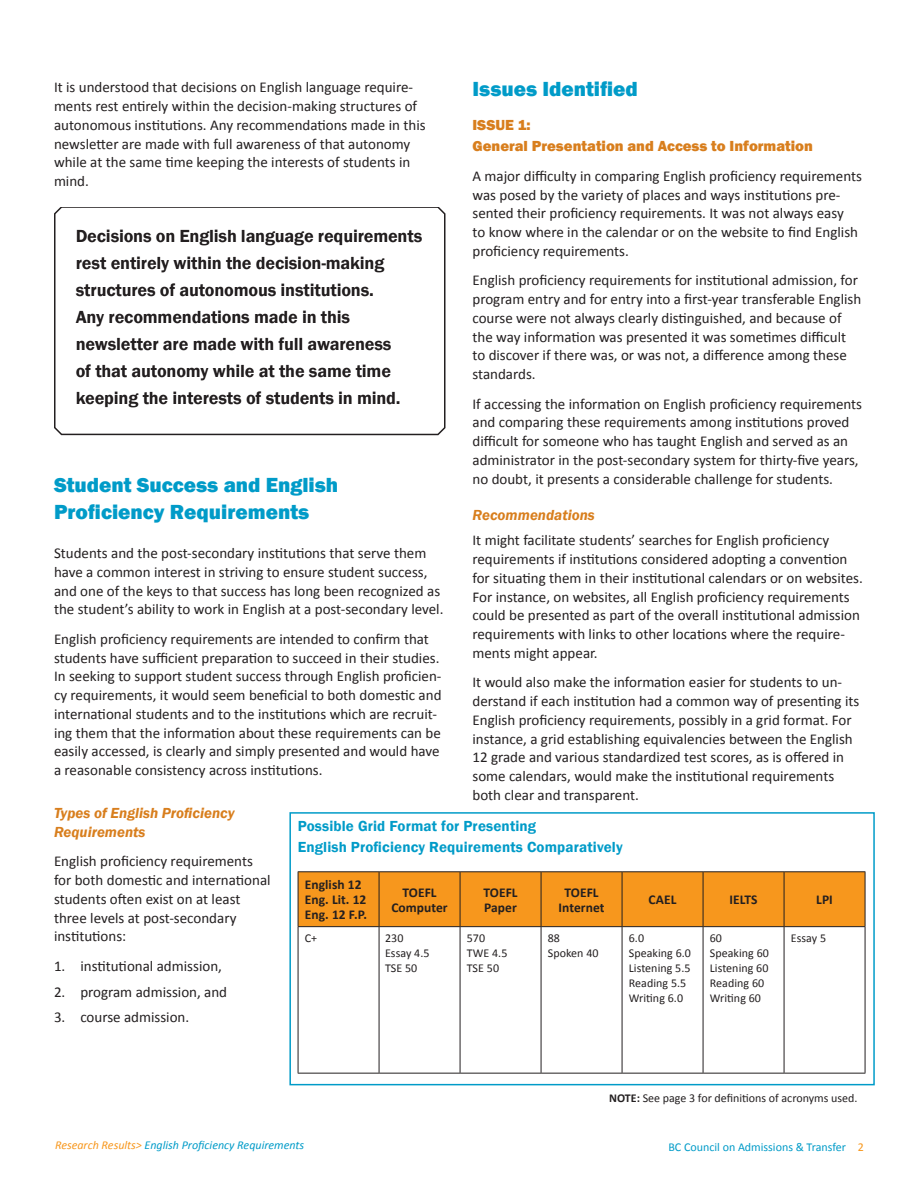
<style>
.page{position:relative;width:918px;height:1188px;background:#fff}
.page>*{position:absolute;margin:0;border:0;box-sizing:border-box;transform-origin:0 0}
.Heading_3{font:800 21px/27px "Franklin Gothic";color:#009bc8}
.t1{font:15px/18.8px "Calibri";color:#231f20}
.Table_figure_header{font:600 15px/21px "Franklin Gothic";letter-spacing:.01em;color:#009bc8}
.t2{font:italic 600 15px/18.8px "Franklin Gothic";color:#d87e1d}
.t3{font:800 15px/21px "Franklin Gothic";color:#d87e1d}
.Table{font:700 13.5px/15px "Calibri";letter-spacing:.005em;color:#231f20}
.Table-2{font:12px/15px "Calibri";letter-spacing:.005em;color:#231f20}
.t4{font:italic 12px "Calibri";color:#009bc8}
.t5{font:12px "Calibri";color:#009bc8}
.s1{font-weight:700}
.s2{color:#f7971d}
</style>
<div class="page">
<div style="left:299px;top:872px;width:566px;height:54px;background:#f7971d"></div>
<hr style="left:379px;top:871px;width:81px;height:1px;background:#231f20">
<hr style="left:460px;top:871px;width:81px;height:1px;background:#231f20">
<hr style="left:460px;top:872px;width:1px;height:54px;background:#231f20">
<hr style="left:541px;top:871px;width:81px;height:1px;background:#231f20">
<hr style="left:541px;top:872px;width:1px;height:54px;background:#231f20">
<hr style="left:622px;top:871px;width:81px;height:1px;background:#231f20">
<hr style="left:622px;top:872px;width:1px;height:54px;background:#231f20">
<hr style="left:703px;top:871px;width:81px;height:1px;background:#231f20">
<hr style="left:703px;top:872px;width:1px;height:54px;background:#231f20">
<hr style="left:784px;top:871px;width:81px;height:1px;background:#231f20">
<hr style="left:784px;top:872px;width:1px;height:54px;background:#231f20">
<hr style="left:865px;top:872px;width:1px;height:54px;background:#231f20">
<hr style="left:298px;top:927px;width:1px;height:146px;background:#231f20">
<hr style="left:379px;top:926px;width:81px;height:1px;background:#231f20">
<hr style="left:379px;top:927px;width:1px;height:146px;background:#231f20">
<hr style="left:460px;top:926px;width:81px;height:1px;background:#231f20">
<hr style="left:460px;top:927px;width:1px;height:146px;background:#231f20">
<hr style="left:541px;top:926px;width:81px;height:1px;background:#231f20">
<hr style="left:541px;top:927px;width:1px;height:146px;background:#231f20">
<hr style="left:622px;top:926px;width:81px;height:1px;background:#231f20">
<hr style="left:622px;top:927px;width:1px;height:146px;background:#231f20">
<hr style="left:703px;top:926px;width:81px;height:1px;background:#231f20">
<hr style="left:703px;top:927px;width:1px;height:146px;background:#231f20">
<hr style="left:784px;top:926px;width:81px;height:1px;background:#231f20">
<hr style="left:784px;top:927px;width:1px;height:146px;background:#231f20">
<hr style="left:865px;top:927px;width:1px;height:146px;background:#231f20">
<hr style="left:298px;top:1073px;width:81px;height:1px;background:#231f20">
<hr style="left:379px;top:1073px;width:81px;height:1px;background:#231f20">
<hr style="left:460px;top:1073px;width:81px;height:1px;background:#231f20">
<hr style="left:541px;top:1073px;width:81px;height:1px;background:#231f20">
<hr style="left:622px;top:1073px;width:81px;height:1px;background:#231f20">
<hr style="left:703px;top:1073px;width:81px;height:1px;background:#231f20">
<hr style="left:784px;top:1073px;width:81px;height:1px;background:#231f20">
<hr style="left:298px;top:872px;width:1px;height:54px;background:#231f20">
<hr style="left:298px;top:871px;width:81px;height:1px;background:#231f20">
<hr style="left:379px;top:872px;width:1px;height:54px;background:#231f20">
<hr style="left:298px;top:926px;width:81px;height:1px;background:#231f20">
<div style="left:289px;top:812px;width:586px;height:273px;border:2px solid #009bc8"></div>
<svg style="left:54px;top:207px;width:392px;height:229px"></svg>
<p class="Heading_3" style="left:472px;top:75px;width:167px">Issues Identified</p>
<p class="t3" style="left:472px;top:115px;width:342px">ISSUE 1:<br>General Presentation and Access to Information</p>
<p class="t1" style="left:472px;top:166px;width:391px">A major difficulty in comparing English proficiency requirements was posed by the variety of places and ways institutions pre&shy;sented their proficiency requirements. It was not always easy<br>to know where in the calendar or on the website to find English proficiency requirements.</p>
<p class="t1" style="left:472px;top:270px;width:390px">English proficiency requirements for institutional admission, for program entry and for entry into a first-year transferable English course were not always clearly distinguished, and because of the way information was presented it was sometimes difficult to discover if there was, or was not, a difference among these standards.</p>
<p class="t1" style="left:472px;top:394px;width:391px">If accessing the information on English proficiency requirements and comparing these requirements among institutions proved difficult for someone who has taught English and served as an administrator in the post-secondary system for thirty-five years, no doubt, it presents a considerable challenge for students.</p>
<p class="t2" style="left:472px;top:505px;width:124px">Recommendations</p>
<p class="t1" style="left:472px;top:530px;width:392px">It might facilitate students’ searches for English proficiency requirements if institutions considered adopting a convention for situating them in their institutional calendars or on websites.<br>For instance, on websites, all English proficiency requirements could be presented as part of the overall institutional admission requirements with links to other locations where the require&shy;ments might appear.</p>
<p class="t1" style="left:472px;top:672px;width:388px">It would also make the information easier for students to un&shy;derstand if each institution had a common way of presenting its English proficiency requirements, possibly in a grid format. For instance, a grid establishing equivalencies between the English 12 grade and various standardized test scores, as is offered in some calendars, would make the institutional requirements both clear and transparent.</p>
<p class="t1" style="left:54px;top:77px;width:373px">It is understood that decisions on English language require&shy;ments rest entirely within the decision-making structures of autonomous institutions. Any recommendations made in this newsletter are made with full awareness of that autonomy while at the same time keeping the interests of students in mind.</p>
<p class="Heading_3" style="left:54px;top:471px;width:286px">Student Success and English<br>Proficiency Requirements</p>
<p class="t1" style="left:54px;top:543px;width:391px">Students and the post-secondary institutions that serve them have a common interest in striving to ensure student success, and one of the keys to that success has long been recognized as the student’s ability to work in English at a post-secondary level.</p>
<p class="t1" style="left:54px;top:629px;width:389px">English proficiency requirements are intended to confirm that students have sufficient preparation to succeed in their studies.<br>In seeking to support student success through English proficien&shy;cy requirements, it would seem beneficial to both domestic and international students and to the institutions which are recruit&shy;ing them that the information about these requirements can be easily accessed, is clearly and simply presented and would have a reasonable consistency across institutions.</p>
<p class="t2" style="left:54px;top:804px;width:182px">Types of English Proficiency<br>Requirements</p>
<p class="t1" style="left:54px;top:851px;width:218px">English proficiency requirements for both domestic and international students often exist on at least three levels at post-secondary institutions:</p>
<p class="t1" style="left:54px;top:956px;width:169px">1. institutional admission,</p>
<p class="t1" style="left:54px;top:981px;width:175px">2. program admission, and</p>
<p class="t1" style="left:54px;top:1007px;width:137px">3. course admission.</p>
<p class="Table_figure_header" style="left:298px;top:816px;width:327px">Possible Grid Format for Presenting<br>English Proficiency Requirements Comparatively</p>
<p class="Table" style="left:305px;top:877px;width:64px">English 12<br>Eng. Lit. 12<br>Eng. 12 F.P.</p>
<p class="Table" style="left:391px;top:884px;width:58px;text-align:center">TOEFL<br>Computer</p>
<p class="Table" style="left:483px;top:884px;width:36px">TOEFL<br>Paper</p>
<p class="Table" style="left:559px;top:884px;width:47px;text-align:center">TOEFL<br>Internet</p>
<p class="Table" style="left:649px;top:892px;width:29px">CAEL</p>
<p class="Table" style="left:729px;top:892px;width:30px">IELTS</p>
<p class="Table" style="left:816px;top:892px;width:18px">LPI</p>
<p class="Table-2" style="left:305px;top:930px;width:14px">C+</p>
<p class="Table-2" style="left:385px;top:930px;width:20px">230</p>
<p class="Table-2" style="left:385px;top:945px;width:46px">Essay 4.5</p>
<p class="Table-2" style="left:385px;top:960px;width:34px">TSE 50</p>
<p class="Table-2" style="left:467px;top:930px;width:20px">570</p>
<p class="Table-2" style="left:467px;top:945px;width:42px">TWE 4.5</p>
<p class="Table-2" style="left:467px;top:960px;width:34px">TSE 50</p>
<p class="Table-2" style="left:548px;top:930px;width:14px">88</p>
<p class="Table-2" style="left:548px;top:945px;width:52px">Spoken 40</p>
<p class="Table-2" style="left:629px;top:930px;width:17px">6.0</p>
<p class="Table-2" style="left:629px;top:945px;width:64px">Speaking 6.0<br>Listening 5.5</p>
<p class="Table-2" style="left:629px;top:975px;width:59px">Reading 5.5</p>
<p class="Table-2" style="left:629px;top:990px;width:56px">Writing 6.0</p>
<p class="Table-2" style="left:710px;top:930px;width:61px">60<br>Speaking 60</p>
<p class="Table-2" style="left:710px;top:960px;width:60px">Listening 60</p>
<p class="Table-2" style="left:710px;top:975px;width:56px">Reading 60</p>
<p class="Table-2" style="left:710px;top:990px;width:53px">Writing 60</p>
<p class="Table-2" style="left:791px;top:930px;width:37px">Essay 5</p>
<p class="Table-2" style="left:609px;top:1090px;width:250px"><span class="s1">NOTE:</span> See page 3 for definitions of acronyms used.</p>
<p class="t4" style="left:55px;top:1138px;width:251px"><span class="s2">Research Results&gt;</span> English Proficiency Requirements</p>
<p class="t5" style="left:668px;top:1139px;width:197px">BC Council on Admissions &amp; Transfer <span class="s2">2</span></p>
</div>
